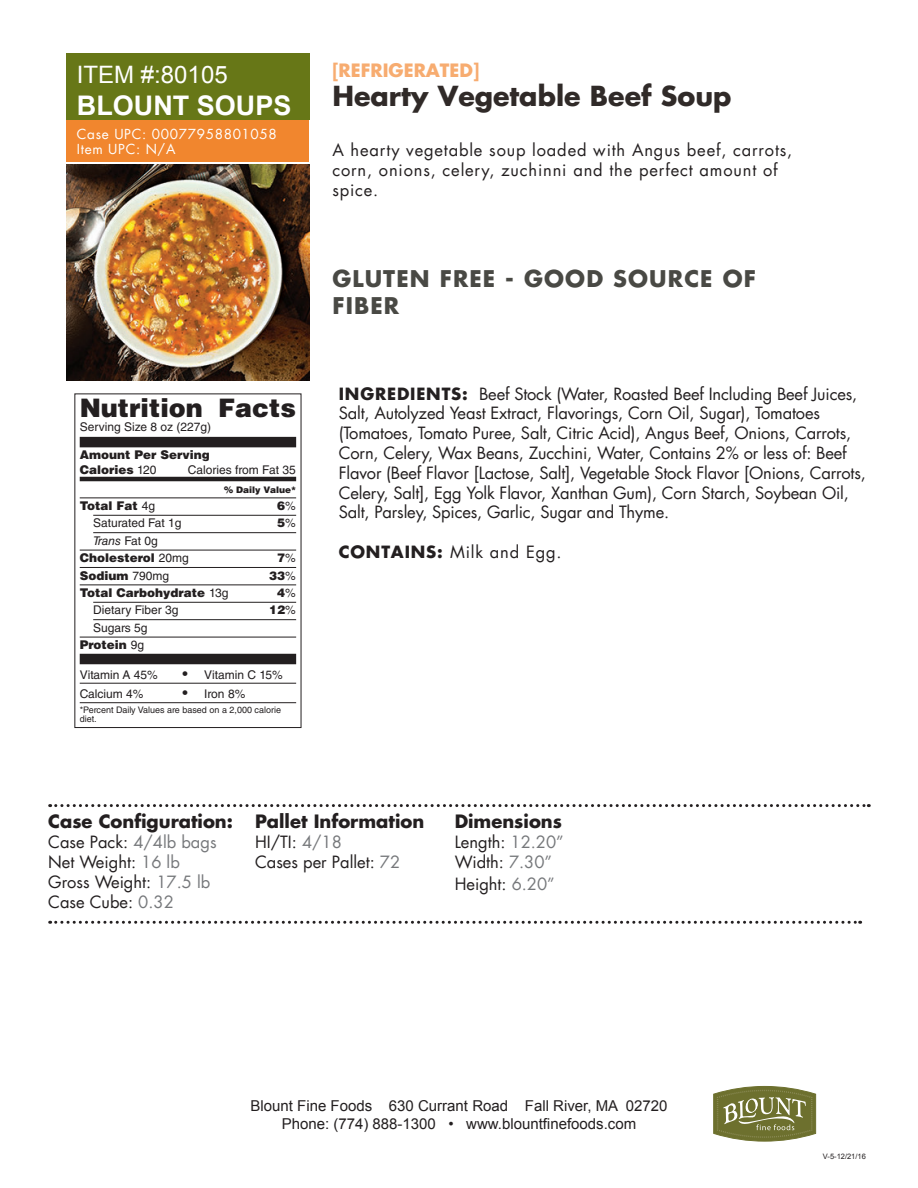
<style>
.page{position:relative;width:918px;height:1188px;background:#fff}
.page>*{position:absolute;margin:0;border:0;box-sizing:border-box;transform-origin:0 0}
.t1{font:700 27px "Futura";color:#302a28}
.t2{font:700 27px "Arial";color:#fff}
.t3{font:900 25.5px "Helvetica LT Std";color:#231f20}
.t4{font:24px "Arial";color:#fff}
.t5{font:700 22.5px/27px "Futura";letter-spacing:.05em;color:#494944}
.t6{font:700 18px "Futura";color:#231f20}
.t7{font:700 18px "Futura";color:#f7ac70}
.t8{font:16.5px/19.8px "Futura";letter-spacing:-.01em;color:#231f20}
.t9{font:16.5px/19.8px "Futura";letter-spacing:.05em;color:#231f20}
.t10{font:15px/18px "Arial";color:#231f20;text-align:center}
.t11{font:13.5px/15px "Futura";letter-spacing:.05em;color:#fff}
.t12{font:12px/17.4px "Helvetica LT Std";color:#231f20;text-align:right}
.t13{font:900 12px/14.4px "Helvetica LT Std";color:#231f20}
.t14{font:9px/9px "Helvetica LT Std";color:#231f20}
.t15{font:900 9px "Helvetica LT Std";color:#231f20}
.t16{font:7.5px "Arial";color:#231f20}
.s1{font-weight:400}
.s2{font-weight:400;font-style:italic}
.s3{font-weight:900}
.s4{font-size:15px}
.s5{font-weight:700}
.s6{color:#76787b}
</style>
<div class="page">
<div style="left:66px;top:54px;width:243px;height:66px;background:#677717"></div>
<img style="left:66px;top:164px;width:243px;height:216px">
<svg style="left:713px;top:1086px;width:103px;height:55px"></svg>
<div style="left:66px;top:120px;width:243px;height:41px;background:#f1862e"></div>
<svg style="left:50px;top:804px;width:819px;height:3px"></svg>
<svg style="left:50px;top:921px;width:811px;height:3px"></svg>
<div style="left:80px;top:437px;width:216px;height:10px;background:#231f20"></div>
<hr style="left:80px;top:477px;width:216px;height:4px;background:#231f20">
<hr style="left:80px;top:498px;width:216px;height:1px;background:#231f20">
<hr style="left:93px;top:515px;width:203px;height:1px;background:#231f20">
<hr style="left:93px;top:532px;width:203px;height:1px;background:#231f20">
<hr style="left:80px;top:550px;width:216px;height:1px;background:#231f20">
<hr style="left:80px;top:567px;width:216px;height:1px;background:#231f20">
<hr style="left:80px;top:585px;width:216px;height:1px;background:#231f20">
<hr style="left:93px;top:602px;width:203px;height:1px;background:#231f20">
<hr style="left:93px;top:619px;width:203px;height:1px;background:#231f20">
<hr style="left:80px;top:637px;width:216px;height:1px;background:#231f20">
<div style="left:80px;top:654px;width:216px;height:10px;background:#231f20"></div>
<hr style="left:80px;top:683px;width:216px;height:1px;background:#231f20">
<hr style="left:80px;top:702px;width:216px;height:1px;background:#231f20">
<h3 class="t4" style="left:77px;top:58px;width:152px">ITEM #:80105</h3>
<h1 class="t2" style="left:77px;top:87px;width:216px">BLOUNT SOUPS</h1>
<p class="t11" style="left:77px;top:126px;width:202px">Case UPC: 00077958801058<br>Item UPC: N/A</p>
<h2 class="t3" style="left:80px;top:391px;width:218px">Nutrition Facts</h2>
<p class="t12" style="left:80px;top:419px;width:133px">Serving Size 8 oz (227g)</p>
<p class="t13" style="left:80px;top:448px;width:132px">Amount Per Serving<br>Calories <span class="s1">120</span></p>
<p class="t12" style="left:188px;top:461px;width:109px">Calories from Fat 35</p>
<p class="t15" style="left:224px;top:484px;width:74px">% Daily Value*</p>
<p class="t13" style="left:80px;top:498px;width:77px">Total Fat <span class="s1">4g</span></p>
<p class="t13" style="left:277px;top:498px;width:20px">6<span class="s1">%</span></p>
<p class="t12" style="left:93px;top:515px;width:90px">Saturated Fat 1g</p>
<p class="t13" style="left:277px;top:516px;width:20px">5<span class="s1">%</span></p>
<p class="t13" style="left:80px;top:532px;width:111px;line-height:17.4px;text-indent:14px"><span class="s2">Trans</span> <span class="s1">Fat 0g<br></span>Cholesterol <span class="s1">20mg</span></p>
<p class="t13" style="left:277px;top:550px;width:20px">7<span class="s1">%</span></p>
<p class="t13" style="left:80px;top:568px;width:91px">Sodium <span class="s1">790mg</span></p>
<p class="t13" style="left:269px;top:568px;width:28px">33<span class="s1">%</span></p>
<p class="t13" style="left:80px;top:585px;width:150px">Total Carbohydrate <span class="s1">13g</span></p>
<p class="t13" style="left:277px;top:585px;width:20px">4<span class="s1">%</span></p>
<p class="t12" style="left:93px;top:602px;width:87px">Dietary Fiber 3g</p>
<p class="t13" style="left:269px;top:603px;width:28px">12<span class="s1">%</span></p>
<p class="t12" style="left:80px;top:619px;width:69px">Sugars 5g<br><span class="s3">Protein</span> 9g</p>
<p class="t12" style="left:80px;top:666px;width:79px">Vitamin A 45%</p>
<p class="t12" style="left:182px;top:666px;width:102px"><span class="s4">•</span> Vitamin C 15%</p>
<p class="t12" style="left:80px;top:685px;width:65px">Calcium 4%</p>
<p class="t12" style="left:182px;top:685px;width:64px"><span class="s4">•</span> Iron 8%</p>
<p class="t14" style="left:80px;top:705px;width:203px">*Percent Daily Values are based on a 2,000 calorie diet.</p>
<p class="t7" style="left:332px;top:57px;width:148px">[REFRIGERATED]</p>
<h1 class="t1" style="left:332px;top:77px;width:401px">Hearty Vegetable Beef Soup</h1>
<p class="t9" style="left:332px;top:140px;width:461px">A hearty vegetable soup loaded with Angus beef, carrots, corn, onions, celery, zuchinni and the perfect amount of spice.</p>
<h3 class="t5" style="left:332px;top:264px;width:425px">GLUTEN FREE - GOOD SOURCE OF<br>FIBER</h3>
<p class="t8" style="left:339px;top:383px;width:529px"><span class="s5">INGREDIENTS:</span> Beef Stock (Water, Roasted Beef Including Beef Juices, Salt, Autolyzed Yeast Extract, Flavorings, Corn Oil, Sugar), Tomatoes (Tomatoes, Tomato Puree, Salt, Citric Acid), Angus Beef, Onions, Carrots, Corn, Celery, Wax Beans, Zucchini, Water, Contains 2% or less of: Beef Flavor (Beef Flavor [Lactose, Salt], Vegetable Stock Flavor [Onions, Carrots, Celery, Salt], Egg Yolk Flavor, Xanthan Gum), Corn Starch, Soybean Oil, Salt, Parsley, Spices, Garlic, Sugar and Thyme.</p>
<p class="t9" style="left:339px;top:542px;width:224px"><span class="s5">CONTAINS:</span> Milk and Egg.</p>
<p class="t6" style="left:48px;top:809px;width:186px">Case Configuration:</p>
<p class="t8" style="left:48px;top:832px;width:170px">Case Pack: <span class="s6">4/4lb bags<br></span>Net Weight: <span class="s6">16 lb<br></span>Gross Weight: <span class="s6">17.5 lb<br></span>Case Cube: <span class="s6">0.32</span></p>
<p class="t6" style="left:255px;top:809px;width:171px">Pallet Information</p>
<p class="t8" style="left:255px;top:832px;width:147px">HI/TI: <span class="s6">4/18<br></span>Cases per Pallet: <span class="s6">72</span></p>
<p class="t6" style="left:455px;top:809px;width:109px">Dimensions</p>
<p class="t8" style="left:455px;top:832px;width:111px">Length: <span class="s6">12.20”<br></span>Width: <span class="s6">7.30”</span></p>
<p class="t8" style="left:455px;top:873px;width:102px">Height: <span class="s6">6.20”</span></p>
<p class="t10" style="left:251px;top:1096px;width:418px">Blount Fine Foods 630 Currant Road Fall River, MA 02720<br>Phone: (774) 888-1300 • www.blountfinefoods.com</p>
<p class="t16" style="left:823px;top:1151px;width:44px">V-5-12/21/16</p>
</div>
